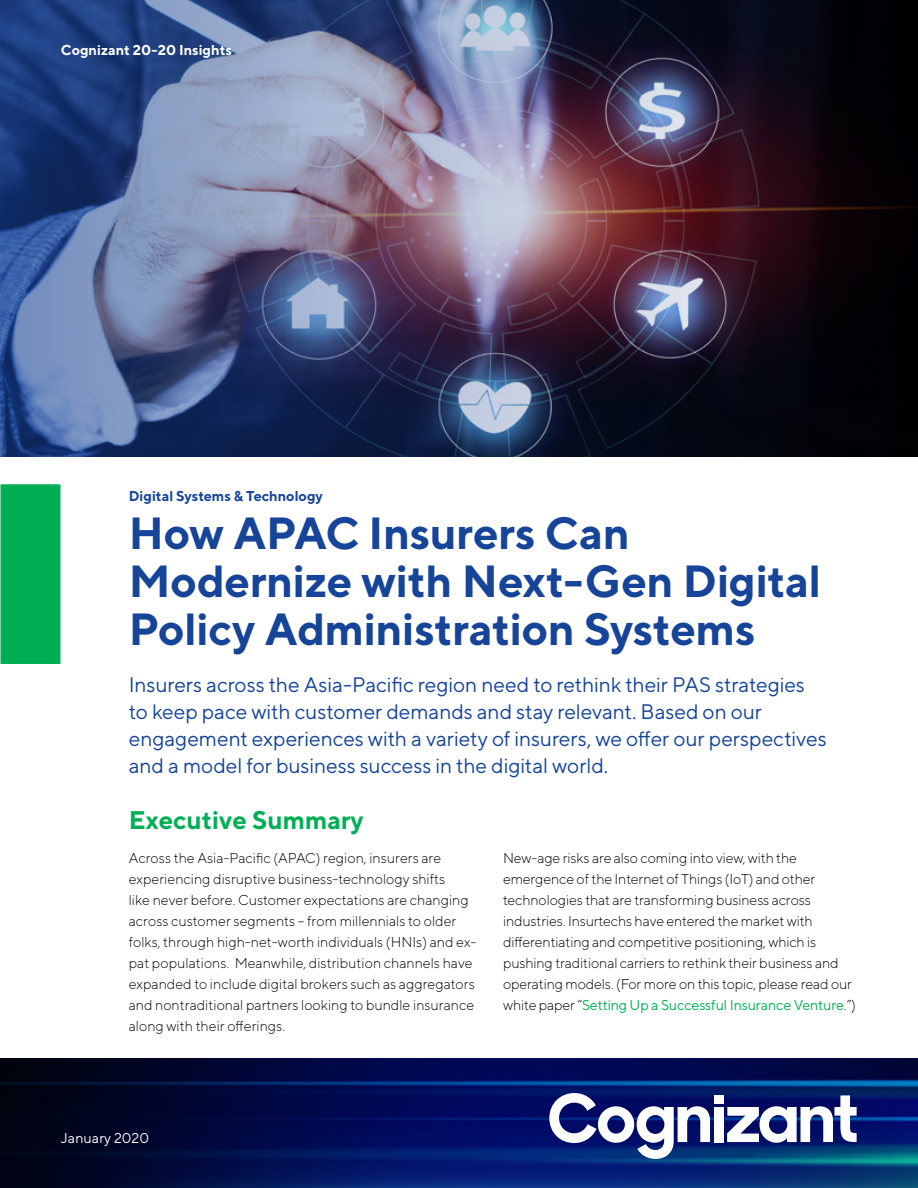
<style>
.page{position:relative;width:918px;height:1188px;background:#fff}
.page>*{position:absolute;margin:0;border:0;box-sizing:border-box;transform-origin:0 0}
.t1{font:700 45px/48px "TT Norms";letter-spacing:-.01em;color:#164499}
.t2{font:700 25.5px "TT Norms";color:#00af54}
.t3{font:21px/27px "TT Norms";letter-spacing:-.005em;color:#164499}
.t4{font:300 14.25px/21px "TT Norms";color:#000}
.t5{font:700 14.25px "TT Norms";color:#164499}
.t6{font:700 14.25px "TT Norms";color:#fff}
.t7{font:14.25px "TT Norms";color:#fff}
.s1{font-weight:400;color:#00af54}
</style>
<div class="page">
<img style="left:0;top:1058px;width:918px;height:130px">
<img style="left:0;top:0;width:918px;height:457px">
<div style="left:0;top:484px;width:60px;height:180px;background:#00af54"></div>
<div style="left:714px;top:1095px;width:10px;height:9px;background:#fff"></div>
<div style="left:714px;top:1107px;width:10px;height:35px;background:#fff"></div>
<svg style="left:549px;top:1093px;width:161px;height:66px"></svg>
<svg style="left:727px;top:1095px;width:130px;height:48px"></svg>
<p class="t6" style="left:61px;top:41px;width:173px">Cognizant 20-20 Insights</p>
<p class="t5" style="left:129px;top:487px;width:196px">Digital Systems &amp; Technology</p>
<p class="t1" style="left:129px;top:508px;width:694px">How APAC Insurers Can<br>Modernize with Next-Gen Digital<br>Policy Administration Systems</p>
<p class="t3" style="left:129px;top:671px;width:699px">Insurers across the Asia-Pacific region need to rethink their PAS strategies to keep pace with customer demands and stay relevant. Based on our engagement experiences with a variety of insurers, we offer our perspectives and a model for business success in the digital world.</p>
<p class="t2" style="left:129px;top:804px;width:237px">Executive Summary</p>
<p class="t4" style="left:129px;top:848px;width:349px">Across the Asia-Pacific (APAC) region, insurers are experiencing disruptive business-technology shifts<br>like never before. Customer expectations are changing across customer segments – from millennials to older folks, through high-net-worth individuals (HNIs) and ex&shy;pat populations. Meanwhile, distribution channels have expanded to include digital brokers such as aggregators and nontraditional partners looking to bundle insurance along with their offerings.</p>
<p class="t4" style="left:503px;top:848px;width:354px">New-age risks are also coming into view, with the emergence of the Internet of Things (IoT) and other technologies that are transforming business across industries. Insurtechs have entered the market with differentiating and competitive positioning, which is pushing traditional carriers to rethink their business and operating models. (For more on this topic, please read our white paper “<span class="s1">Setting Up a Successful Insurance Venture</span>.”)</p>
<p class="t7" style="left:61px;top:1129px;width:90px">January 2020</p>
</div>
